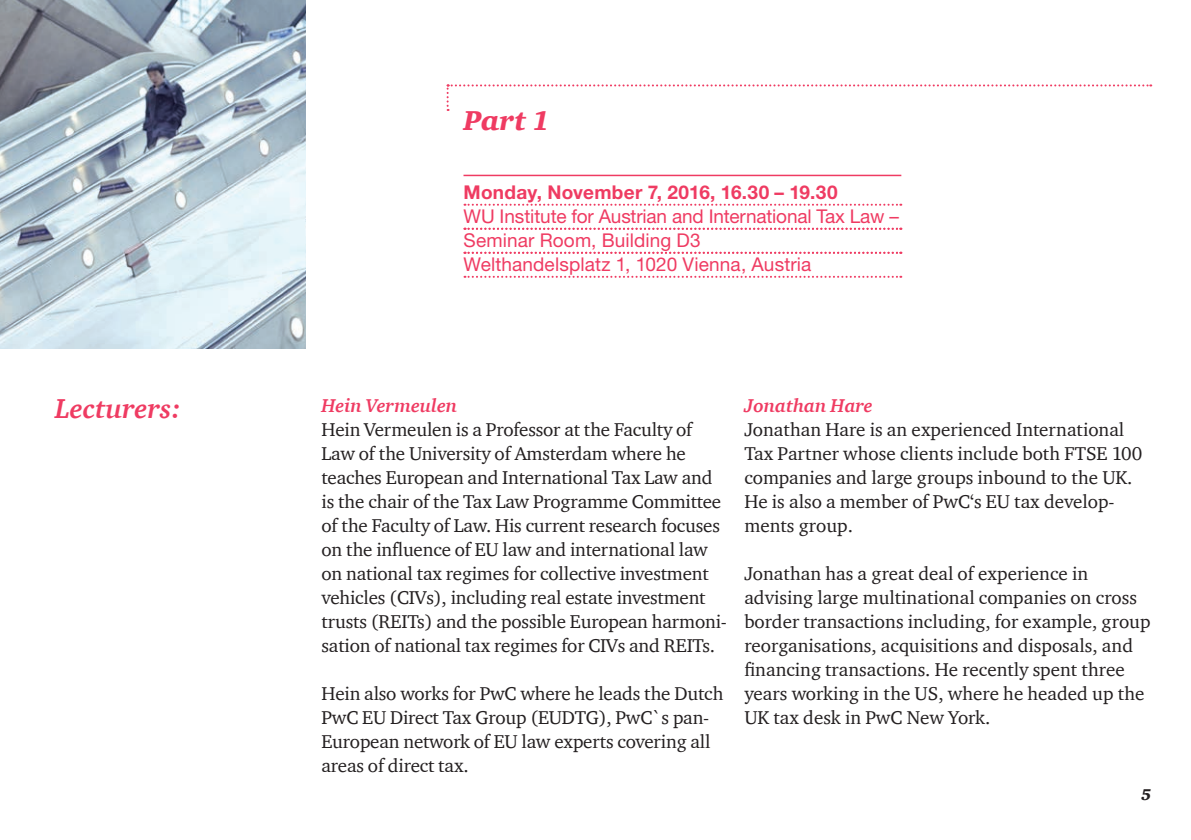
<style>
.page{position:relative;width:1191px;height:840px;background:#fff}
.page>*{position:absolute;margin:0;border:0;box-sizing:border-box;transform-origin:0 0}
.t1{font:italic 700 28px "ITC Charter Com";color:#ef3b62}
.t2{font:italic 900 28px "ITC Charter Com";color:#ef3b62}
.t3{font:19px/24px "ITC Charter Com";letter-spacing:-.01em;color:#231f20}
.t4{font:19px/24px "Helvetica Neue LT Pro";color:#ef3b62}
.t5{font:700 19px "Helvetica Neue LT Pro";letter-spacing:.015em;color:#ef3b62}
.t6{font:italic 700 19px "ITC Charter Com";color:#ef3b62}
.t7{font:italic 900 16px "ITC Charter Com";color:#231f20}
</style>
<div class="page">
<img style="left:0;top:0;width:306px;height:348px">
<svg style="left:446px;top:84px;width:705px;height:27px"></svg>
<hr style="left:463px;top:174px;width:438px;height:2px;background:#ef3b62">
<svg style="left:464px;top:203px;width:437px;height:2px"></svg>
<svg style="left:464px;top:227px;width:437px;height:2px"></svg>
<svg style="left:464px;top:251px;width:437px;height:2px"></svg>
<svg style="left:464px;top:275px;width:437px;height:2px"></svg>
<h1 class="t1" style="left:55px;top:391px;width:128px">Lecturers:</h1>
<h1 class="t2" style="left:463px;top:103px;width:88px">Part 1</h1>
<p class="t5" style="left:463px;top:180px;width:376px">Monday, November 7, 2016, 16.30 – 19.30</p>
<p class="t4" style="left:463px;top:203px;width:437px">WU Institute for Austrian and International Tax Law –<br>Seminar Room, Building D3<br>Welthandelsplatz 1, 1020 Vienna, Austria</p>
<p class="t6" style="left:321px;top:393px;width:137px">Hein Vermeulen</p>
<p class="t3" style="left:321px;top:417px;width:407px">Hein Vermeulen is a Professor at the Faculty of Law of the University of Amsterdam where he teaches European and International Tax Law and is the chair of the Tax Law Programme Committee of the Faculty of Law. His current research focuses on the influence of EU law and international law on national tax regimes for collective investment vehicles (CIVs), including real estate investment trusts (REITs) and the possible European harmoni&shy;sation of national tax regimes for CIVs and REITs.</p>
<p class="t3" style="left:321px;top:681px;width:403px">Hein also works for PwC where he leads the Dutch PwC EU Direct Tax Group (EUDTG), PwC`s pan-European network of EU law experts covering all areas of direct tax.</p>
<p class="t6" style="left:744px;top:393px;width:130px">Jonathan Hare</p>
<p class="t3" style="left:744px;top:417px;width:399px">Jonathan Hare is an experienced International Tax Partner whose clients include both FTSE 100 companies and large groups inbound to the UK.<br>He is also a member of PwC‘s EU tax develop&shy;ments group.</p>
<p class="t3" style="left:744px;top:560px;width:408px">Jonathan has a great deal of experience in advising large multinational companies on cross border transactions including, for example, group reorganisations, acquisitions and disposals, and financing transactions. He recently spent three years working in the US, where he headed up the UK tax desk in PwC New York.</p>
<p class="t7" style="left:1141px;top:784px;width:12px">5</p>
</div>
